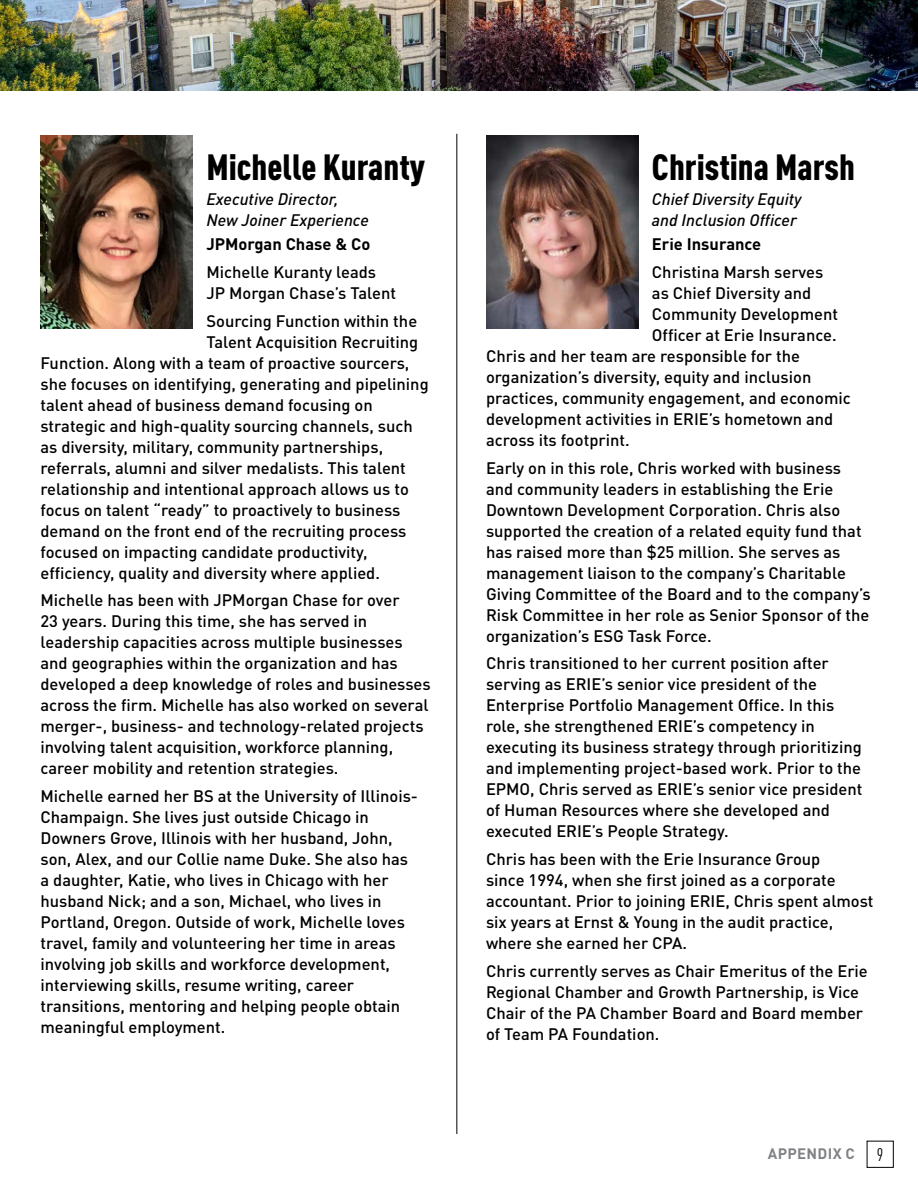
<style>
.page{position:relative;width:918px;height:1188px;background:#fff}
.page>*{position:absolute;margin:0;border:0;box-sizing:border-box;transform-origin:0 0}
.t1{font:900 condensed 36px "DIN Pro";color:#000}
.t2{font:condensed 18px "DIN Pro";color:#000}
.t3{font:500 16.5px/21px "DIN Pro";color:#000}
.t4{font:italic 500 16.5px/21px "DIN Pro";color:#000}
.t5{font:700 16.5px "DIN Pro";color:#000}
.t6{font:700 15px "DIN Pro";letter-spacing:.02em;color:#808285}
</style>
<div class="page">
<div style="left:867px;top:1141px;width:27px;height:27px;border:1px solid #000"></div>
<img style="left:0;top:0;width:918px;height:91px">
<hr style="left:456px;top:134px;width:1px;height:1000px;background:#000">
<img style="left:40px;top:135px;width:153px;height:193px">
<img style="left:486px;top:135px;width:152px;height:193px">
<h1 class="t1" style="left:206px;top:139px;width:220px">Michelle Kuranty</h1>
<p class="t4" style="left:206px;top:186px;width:164px">Executive Director,<br>New Joiner Experience</p>
<p class="t5" style="left:206px;top:230px;width:165px">JPMorgan Chase &amp; Co</p>
<p class="t3" style="left:206px;top:260px;width:191px">Michelle Kuranty leads<br>JP Morgan Chase’s Talent</p>
<p class="t3" style="left:206px;top:308px;width:212px">Sourcing Function within the</p>
<p class="t3" style="left:206px;top:329px;width:213px">Talent Acquisition Recruiting</p>
<p class="t3" style="left:41px;top:350px;width:370px">Function. Along with a team of proactive sourcers,</p>
<p class="t3" style="left:41px;top:371px;width:390px">she focuses on identifying, generating and pipelining</p>
<p class="t3" style="left:41px;top:392px;width:334px">talent ahead of business demand focusing on</p>
<p class="t3" style="left:41px;top:413px;width:374px">strategic and high-quality sourcing channels, such</p>
<p class="t3" style="left:41px;top:434px;width:344px">as diversity, military, community partnerships,</p>
<p class="t3" style="left:41px;top:455px;width:367px">referrals, alumni and silver medalists. This talent</p>
<p class="t3" style="left:41px;top:476px;width:370px">relationship and intentional approach allows us to</p>
<p class="t3" style="left:41px;top:497px;width:362px">focus on talent “ready” to proactively to business</p>
<p class="t3" style="left:41px;top:518px;width:367px">demand on the front end of the recruiting process</p>
<p class="t3" style="left:41px;top:539px;width:329px">focused on impacting candidate productivity,</p>
<p class="t3" style="left:41px;top:560px;width:341px">efficiency, quality and diversity where applied.</p>
<p class="t3" style="left:41px;top:588px;width:392px">Michelle has been with JPMorgan Chase for over<br>23 years. During this time, she has served in leadership capacities across multiple businesses and geographies within the organization and has developed a deep knowledge of roles and businesses across the firm. Michelle has also worked on several merger-, business- and technology-related projects involving talent acquisition, workforce planning, career mobility and retention strategies.</p>
<p class="t3" style="left:41px;top:784px;width:379px">Michelle earned her BS at the University of Illinois-Champaign. She lives just outside Chicago in Downers Grove, Illinois with her husband, John, son, Alex, and our Collie name Duke. She also has a daughter, Katie, who lives in Chicago with her husband Nick; and a son, Michael, who lives in Portland, Oregon. Outside of work, Michelle loves travel, family and volunteering her time in areas involving job skills and workforce development, interviewing skills, resume writing, career transitions, mentoring and helping people obtain meaningful employment.</p>
<h1 class="t1" style="left:652px;top:139px;width:205px">Christina Marsh</h1>
<p class="t4" style="left:652px;top:186px;width:151px">Chief Diversity Equity and Inclusion Officer</p>
<p class="t5" style="left:652px;top:230px;width:111px">Erie Insurance</p>
<p class="t3" style="left:652px;top:260px;width:173px">Christina Marsh serves</p>
<p class="t3" style="left:652px;top:281px;width:161px">as Chief Diversity and</p>
<p class="t3" style="left:652px;top:302px;width:188px">Community Development</p>
<p class="t3" style="left:652px;top:323px;width:186px">Officer at Erie Insurance.</p>
<p class="t3" style="left:486px;top:344px;width:316px">Chris and her team are responsible for the</p>
<p class="t3" style="left:486px;top:365px;width:327px">organization’s diversity, equity and inclusion</p>
<p class="t3" style="left:486px;top:386px;width:366px">practices, community engagement, and economic</p>
<p class="t3" style="left:486px;top:407px;width:349px">development activities in ERIE’s hometown and</p>
<p class="t3" style="left:486px;top:428px;width:145px">across its footprint.</p>
<p class="t3" style="left:486px;top:455px;width:386px">Early on in this role, Chris worked with business and community leaders in establishing the Erie Downtown Development Corporation. Chris also supported the creation of a related equity fund that has raised more than $25 million. She serves as management liaison to the company’s Charitable Giving Committee of the Board and to the company’s Risk Committee in her role as Senior Sponsor of the organization’s ESG Task Force.</p>
<p class="t3" style="left:486px;top:651px;width:378px">Chris transitioned to her current position after serving as ERIE’s senior vice president of the Enterprise Portfolio Management Office. In this role, she strengthened ERIE’s competency in executing its business strategy through prioritizing and implementing project-based work. Prior to the EPMO, Chris served as ERIE’s senior vice president of Human Resources where she developed and executed ERIE’s People Strategy.</p>
<p class="t3" style="left:486px;top:847px;width:389px">Chris has been with the Erie Insurance Group<br>since 1994, when she first joined as a corporate accountant. Prior to joining ERIE, Chris spent almost six years at Ernst &amp; Young in the audit practice, where she earned her CPA.</p>
<p class="t3" style="left:486px;top:959px;width:383px">Chris currently serves as Chair Emeritus of the Erie Regional Chamber and Growth Partnership, is Vice Chair of the PA Chamber Board and Board member of Team PA Foundation.</p>
<p class="t6" style="left:768px;top:1141px;width:88px">APPENDIX C</p>
<p class="t2" style="left:877px;top:1142px;width:8px">9</p>
</div>
